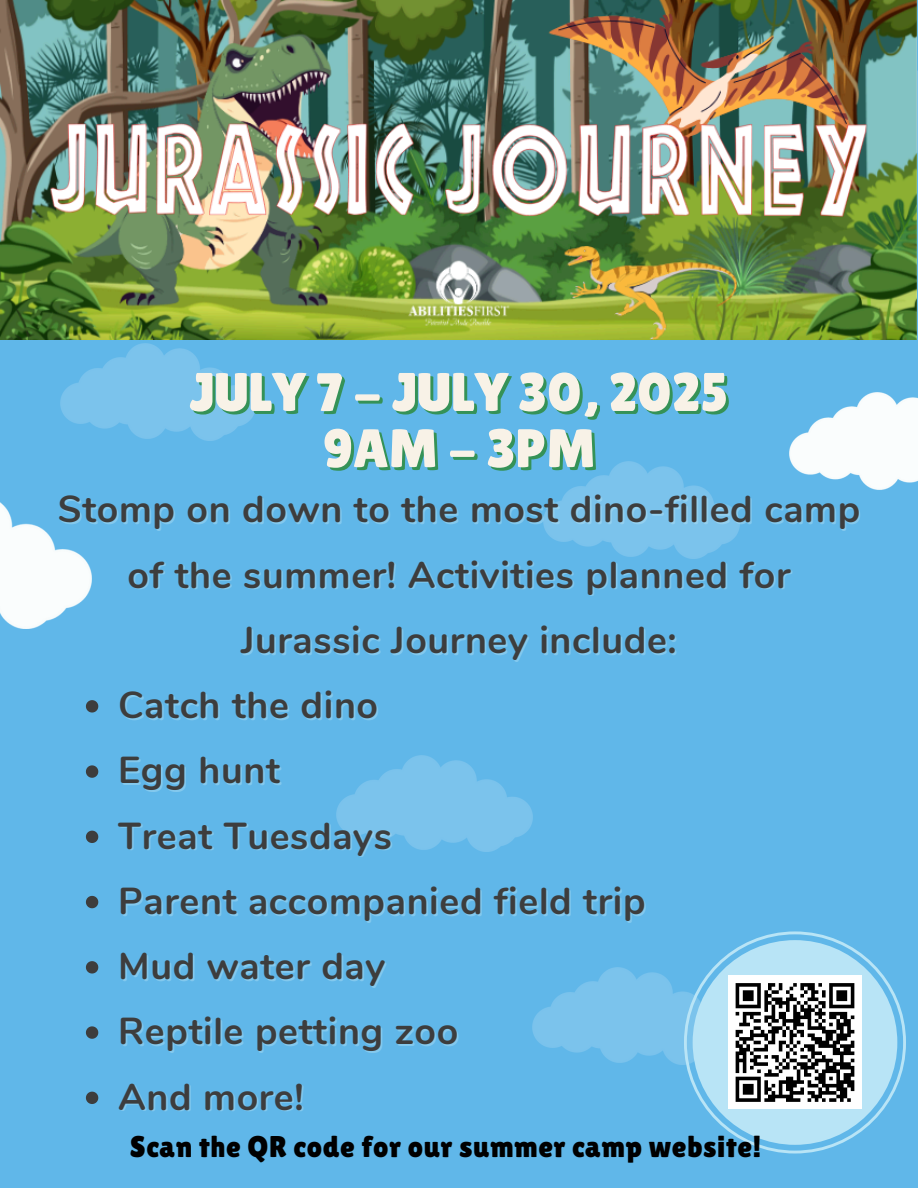
<style>
.page{position:relative;width:918px;height:1188px;background:#60b7e9}
.page>*{position:absolute;margin:0;border:0;box-sizing:border-box;transform-origin:0 0}
.t1{font:54.3px "Lilita One";color:#f8f2e7}
.t2{font:700 37.5px "Nunito";letter-spacing:.02em;color:#3d3d3d}
.t3{font:30px "Lilita One";letter-spacing:.02em;color:#000}
</style>
<div class="page">
<img style="left:60px;top:344px;width:196px;height:97px">
<img style="left:544px;top:462px;width:195px;height:97px">
<img style="left:790px;top:392px;width:128px;height:98px">
<img style="left:0;top:502px;width:92px;height:126px">
<img style="left:337px;top:755px;width:196px;height:97px">
<svg style="left:86px;top:700px;width:12px;height:13px"></svg>
<svg style="left:86px;top:765px;width:12px;height:13px"></svg>
<svg style="left:86px;top:831px;width:12px;height:12px"></svg>
<svg style="left:86px;top:896px;width:12px;height:12px"></svg>
<svg style="left:86px;top:961px;width:12px;height:13px"></svg>
<svg style="left:86px;top:1026px;width:12px;height:13px"></svg>
<svg style="left:86px;top:1092px;width:12px;height:12px"></svg>
<img style="left:533px;top:968px;width:151px;height:96px">
<svg style="left:684px;top:931px;width:222px;height:222px"></svg>
<div style="left:693px;top:940px;width:204px;height:205px;background:#b8e4f6;border-radius:50%"></div>
<div style="left:728px;top:976px;width:134px;height:133px;background:#fff"></div>
<svg style="left:735px;top:983px;width:120px;height:119px"></svg>
<img style="left:0;top:0;width:917px;height:340px">
<p class="t1" style="left:189px;top:361px;width:541px">JULY 7 - JULY 30, 2025</p>
<p class="t1" style="left:322px;top:417px;width:275px">9AM - 3PM</p>
<p class="t2" style="left:58px;top:484px;width:804px">Stomp on down to the most dino-filled camp</p>
<h1 class="t2" style="left:128px;top:550px;width:664px">of the summer! Activities planned for</h1>
<p class="t2" style="left:241px;top:615px;width:437px">Jurassic Journey include:</p>
<p class="t2" style="left:118px;top:680px;width:262px">Catch the dino</p>
<h2 class="t2" style="left:118px;top:745px;width:163px">Egg hunt</h2>
<p class="t2" style="left:118px;top:811px;width:275px">Treat Tuesdays</p>
<p class="t2" style="left:118px;top:876px;width:529px">Parent accompanied field trip</p>
<p class="t2" style="left:118px;top:941px;width:269px">Mud water day</p>
<p class="t2" style="left:118px;top:1006px;width:342px">Reptile petting zoo</p>
<p class="t2" style="left:118px;top:1072px;width:187px">And more!</p>
<p class="t3" style="left:130px;top:1129px;width:633px">Scan the QR code for our summer camp website!</p>
</div>
